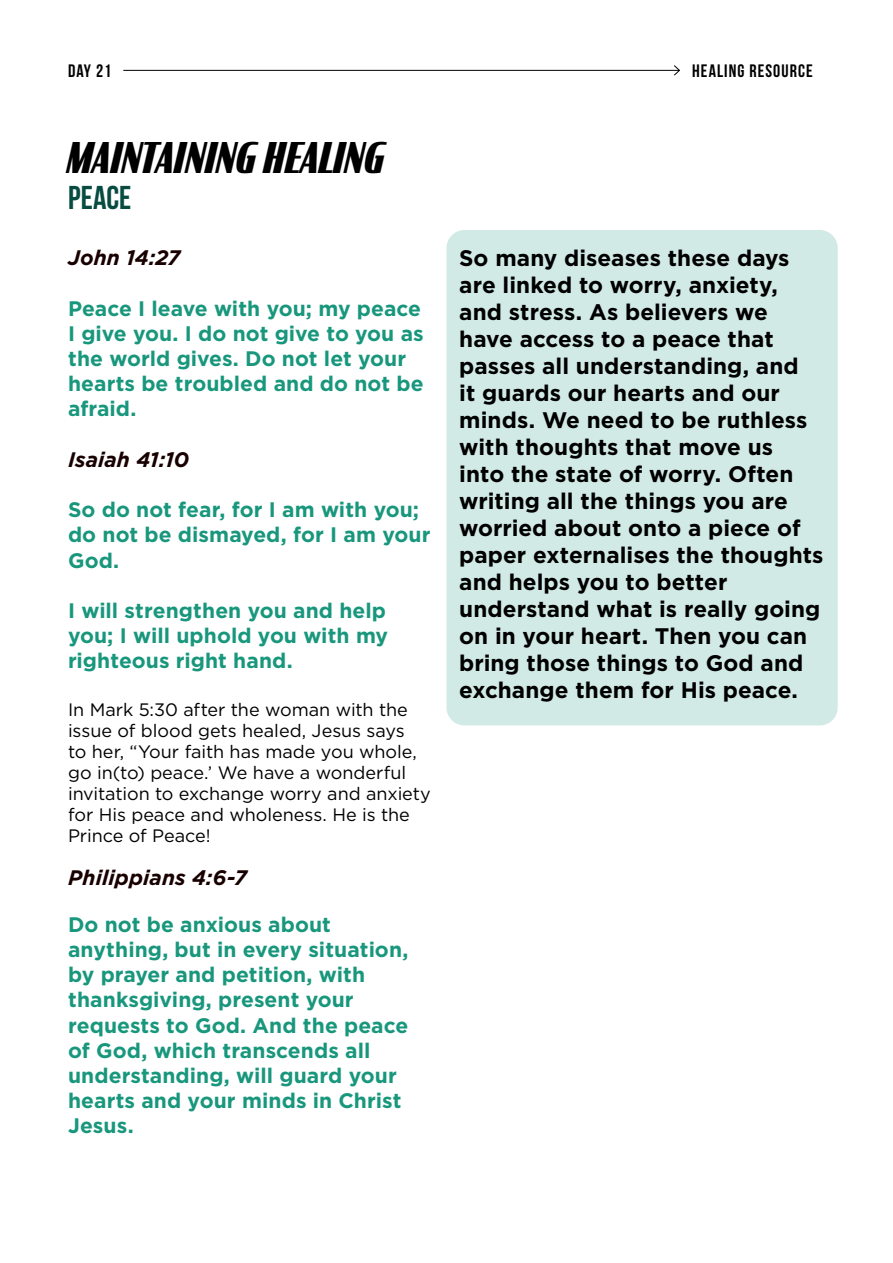
<style>
.page{position:relative;width:893px;height:1263px;background:#fff}
.page>*{position:absolute;margin:0;border:0;box-sizing:border-box;transform-origin:0 0}
.t1{font:italic 900 42px "Condor Comp";letter-spacing:.02em;color:#000}
.t2{font:700 33px "Bebas Neue";color:#074b41}
.t3{font:700 22.5px/27px "Gotham";color:#000}
.t4{font:700 21px/25.2px "Gotham";color:#18977d}
.t5{font:italic 700 21px "Gotham";color:#180000}
.t6{font:18px/21px "Gotham";letter-spacing:-.005em;color:#000}
.t7{font:700 18px "Bebas Neue";letter-spacing:.06em;color:#000}
</style>
<div class="page">
<hr style="left:123px;top:70px;width:556px;height:1px;background:#000">
<svg style="left:673px;top:65px;width:7px;height:11px"></svg>
<div style="left:446px;top:230px;width:392px;height:495px;background:#d1eae5;border-radius:18px"></div>
<p class="t7" style="left:68px;top:61px;width:45px">DAY 21</p>
<p class="t7" style="left:692px;top:61px;width:122px">HEALING RESOURCE</p>
<h1 class="t1" style="left:68px;top:131px;width:318px">MAINTAINING HEALING</h1>
<h2 class="t2" style="left:68px;top:179px;width:65px">PEACE</h2>
<p class="t5" style="left:68px;top:245px;width:114px">John 14:27</p>
<p class="t4" style="left:68px;top:295px;width:357px">Peace I leave with you; my peace<br>I give you. I do not give to you as the world gives. Do not let your hearts be troubled and do not be afraid.</p>
<p class="t5" style="left:68px;top:447px;width:123px">Isaiah 41:10</p>
<p class="t4" style="left:68px;top:497px;width:364px">So do not fear, for I am with you; do not be dismayed, for I am your<br>God.</p>
<p class="t4" style="left:68px;top:598px;width:322px;text-align:justify">I will strengthen you and help you; I will uphold you with my righteous right hand.</p>
<p class="t6" style="left:68px;top:699px;width:364px">In Mark 5:30 after the woman with the issue of blood gets healed, Jesus says<br>to her, “Your faith has made you whole, go in(to) peace.’ We have a wonderful invitation to exchange worry and anxiety for His peace and wholeness. He is the Prince of Peace!</p>
<p class="t5" style="left:68px;top:865px;width:181px">Philippians 4:6-7</p>
<p class="t4" style="left:68px;top:912px;width:342px">Do not be anxious about anything, but in every situation, by prayer and petition, with thanksgiving, present your requests to God. And the peace of God, which transcends all understanding, will guard your hearts and your minds in Christ<br>Jesus.</p>
<p class="t3" style="left:459px;top:245px;width:366px">So many diseases these days are linked to worry, anxiety, and stress. As believers we have access to a peace that passes all understanding, and<br>it guards our hearts and our minds. We need to be ruthless with thoughts that move us into the state of worry. Often writing all the things you are worried about onto a piece of paper externalises the thoughts and helps you to better understand what is really going on in your heart. Then you can bring those things to God and exchange them for His peace.</p>
</div>
